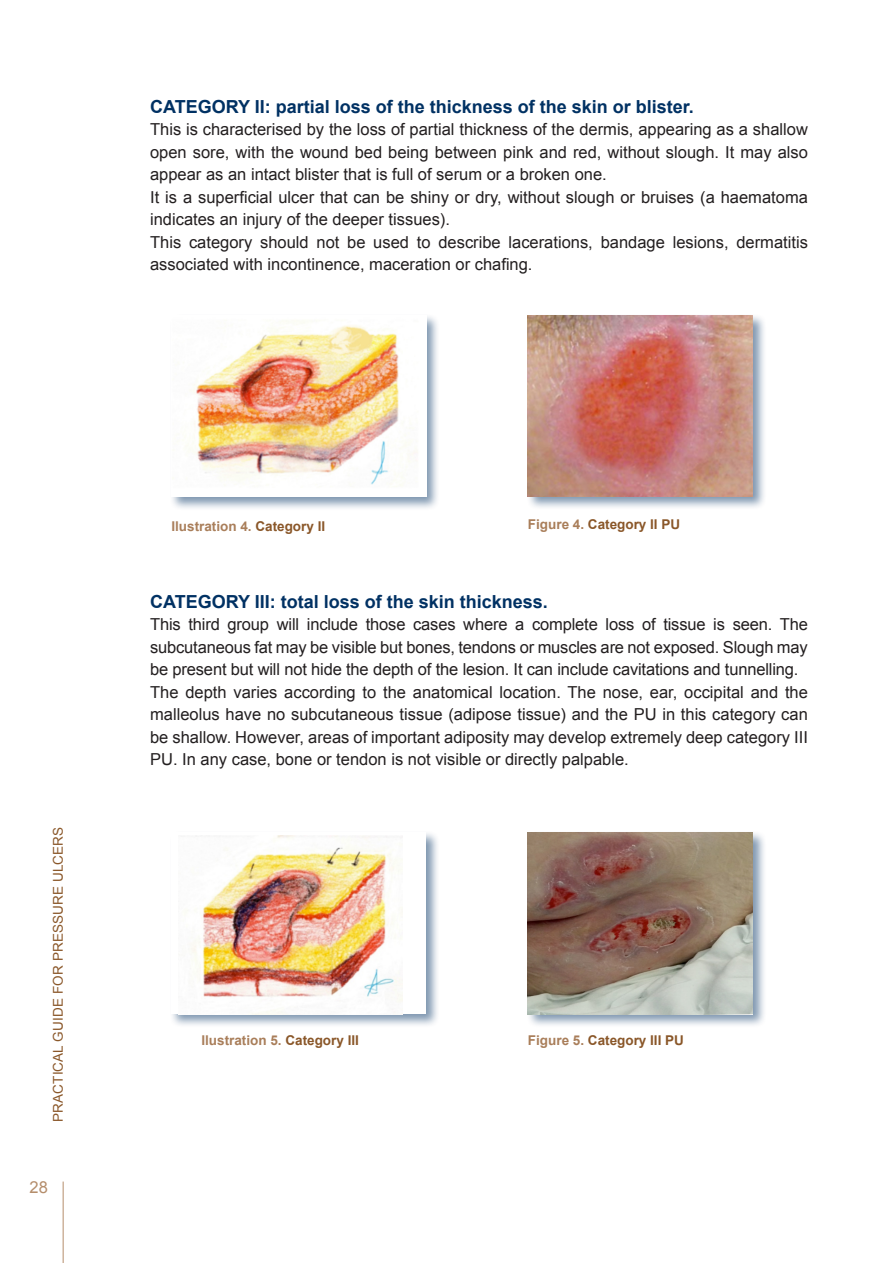
<style>
.page{position:relative;width:893px;height:1263px;background:#fff}
.page>*{position:absolute;margin:0;border:0;box-sizing:border-box;transform-origin:0 0}
.apartadosazul{font:700 18px "Arial";color:#003163}
.apartadosazul-2{font:16.5px/22.5px "Arial";color:#231f20;text-align:justify}
.t1{font:16.5px "Arial";color:#b58e6c}
.pies{font:700 13.5px "Arial";color:#a97e5a}
.pies-2{font:700 13.5px "Arial";color:#8a5729}
.t2{font:13.5px "Arial";letter-spacing:.01em;color:#8a5729}
.s1{color:#8a5729}
.s2{color:#a97e5a}
</style>
<div class="page">
<hr style="left:63px;top:1181px;width:1px;height:82px;background:#b58e6c">
<div style="left:526px;top:313px;width:241px;height:197px;background:#003163;opacity:.5"></div>
<img style="left:528px;top:315px;width:225px;height:181px">
<div style="left:169px;top:313px;width:271px;height:197px;background:#003163;opacity:.5"></div>
<img style="left:171px;top:315px;width:255px;height:181px">
<div style="left:169px;top:830px;width:271px;height:198px;background:#003163;opacity:.5"></div>
<div style="left:171px;top:832px;width:255px;height:182px;background:#fff"></div>
<img style="left:187px;top:836px;width:216px;height:178px">
<div style="left:526px;top:830px;width:241px;height:198px;background:#003163;opacity:.5"></div>
<img style="left:528px;top:832px;width:225px;height:182px">
<p class="apartadosazul" style="left:150px;top:94px;width:545px">CATEGORY II: partial loss of the thickness of the skin or blister.</p>
<p class="apartadosazul-2" style="left:150px;top:118px;width:659px">This is characterised by the loss of partial thickness of the dermis, appearing as a shallow open sore, with the wound bed being between pink and red, without slough. It may also appear as an intact blister that is full of serum or a broken one.</p>
<p class="apartadosazul-2" style="left:150px;top:186px;width:659px">It is a superficial ulcer that can be shiny or dry, without slough or bruises (a haematoma indicates an injury of the deeper tissues).</p>
<p class="apartadosazul-2" style="left:150px;top:231px;width:659px">This category should not be used to describe lacerations, bandage lesions, dermatitis associated with incontinence, maceration or chafing.</p>
<p class="t2" style="left:49px;top:1122px;width:297px;rotate:-90deg">PRACTICAL GUIDE FOR PRESSURE ULCERS</p>
<p class="t1" style="left:30px;top:1176px;width:20px">28</p>
<p class="pies" style="left:171px;top:517px;width:155px">Ilustration 4. <span class="s1">Category II</span></p>
<p class="pies-2" style="left:528px;top:515px;width:154px"><span class="s2">Figure 4.</span> Category II PU</p>
<p class="apartadosazul" style="left:150px;top:589px;width:399px">CATEGORY III: total loss of the skin thickness.</p>
<p class="apartadosazul-2" style="left:150px;top:613px;width:659px">This third group will include those cases where a complete loss of tissue is seen. The subcutaneous fat may be visible but bones, tendons or muscles are not exposed. Slough may be present but will not hide the depth of the lesion. It can include cavitations and tunnelling.</p>
<p class="apartadosazul-2" style="left:150px;top:681px;width:659px">The depth varies according to the anatomical location. The nose, ear, occipital and the malleolus have no subcutaneous tissue (adipose tissue) and the PU in this category can be shallow. However, areas of important adiposity may develop extremely deep category III PU. In any case, bone or tendon is not visible or directly palpable.</p>
<p class="pies" style="left:201px;top:1031px;width:159px">Ilustration 5. <span class="s1">Category III</span></p>
<p class="pies-2" style="left:528px;top:1031px;width:158px"><span class="s2">Figure 5.</span> Category III PU</p>
</div>
